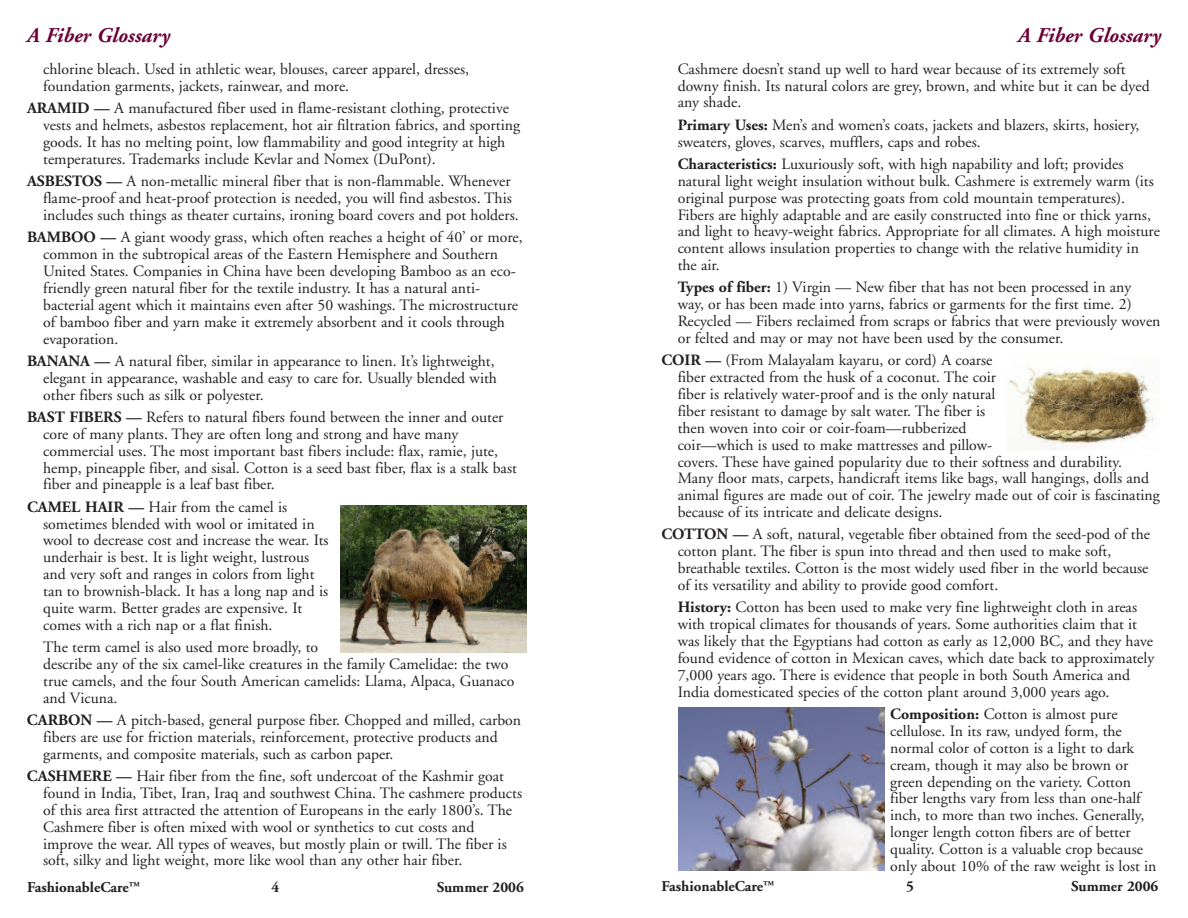
<style>
.page{position:relative;width:1188px;height:918px;background:#fff}
.page>*{position:absolute;margin:0;border:0;box-sizing:border-box;transform-origin:0 0}
.t1{font:italic 700 21px "Adobe Garamond";color:#6a0039}
.t2{font:15.75px/17px "Adobe Garamond";color:#231f20}
.t3{font:700 15px "Adobe Garamond";color:#231f20}
.s1{font-weight:700}
</style>
<div class="page">
<img style="left:1008px;top:365px;width:149px;height:85px">
<img style="left:678px;top:708px;width:206px;height:162px">
<img style="left:341px;top:506px;width:185px;height:147px">
<h1 class="t1" style="left:27px;top:27px;width:144px">A Fiber Glossary</h1>
<p class="t2" style="left:43px;top:62px;width:427px">chlorine bleach. Used in athletic wear, blouses, career apparel, dresses, foundation garments, jackets, rainwear, and more.</p>
<p class="t2" style="left:43px;top:101px;width:478px;text-indent:-16px"><span class="s1">ARAMID —</span> A manufactured fiber used in flame-resistant clothing, protective vests and helmets, asbestos replacement, hot air filtration fabrics, and sporting goods. It has no melting point, low flammability and good integrity at high temperatures. Trademarks include Kevlar and Nomex (DuPont).</p>
<p class="t2" style="left:43px;top:174px;width:477px;text-indent:-16px"><span class="s1">ASBESTOS —</span> A non-metallic mineral fiber that is non-flammable. Whenever flame-proof and heat-proof protection is needed, you will find asbestos. This includes such things as theater curtains, ironing board covers and pot holders.</p>
<p class="t2" style="left:43px;top:230px;width:481px;text-indent:-16px"><span class="s1">BAMBOO —</span> A giant woody grass, which often reaches a height of 40’ or more, common in the subtropical areas of the Eastern Hemisphere and Southern United States. Companies in China have been developing Bamboo as an eco&shy;friendly green natural fiber for the textile industry. It has a natural anti&shy;bacterial agent which it maintains even after 50 washings. The microstructure of bamboo fiber and yarn make it extremely absorbent and it cools through evaporation.</p>
<p class="t2" style="left:43px;top:354px;width:455px;text-indent:-16px"><span class="s1">BANANA —</span> A natural fiber, similar in appearance to linen. It’s lightweight, elegant in appearance, washable and easy to care for. Usually blended with other fibers such as silk or polyester.</p>
<p class="t2" style="left:43px;top:410px;width:475px;text-indent:-16px"><span class="s1">BAST FIBERS —</span> Refers to natural fibers found between the inner and outer core of many plants. They are often long and strong and have many commercial uses. The most important bast fibers include: flax, ramie, jute, hemp, pineapple fiber, and sisal. Cotton is a seed bast fiber, flax is a stalk bast fiber and pineapple is a leaf bast fiber.</p>
<p class="t2" style="left:43px;top:500px;width:287px;text-indent:-16px"><span class="s1">CAMEL HAIR —</span> Hair from the camel is sometimes blended with wool or imitated in wool to decrease cost and increase the wear. Its underhair is best. It is light weight, lustrous and very soft and ranges in colors from light tan to brownish-black. It has a long nap and is quite warm. Better grades are expensive. It comes with a rich nap or a flat finish.</p>
<p class="t2" style="left:43px;top:640px;width:473px">The term camel is also used more broadly, to<br>describe any of the six camel-like creatures in the family Camelidae: the two true camels, and the four South American camelids: Llama, Alpaca, Guanaco and Vicuna.</p>
<p class="t2" style="left:43px;top:713px;width:480px;text-indent:-16px"><span class="s1">CARBON —</span> A pitch-based, general purpose fiber. Chopped and milled, carbon fibers are use for friction materials, reinforcement, protective products and garments, and composite materials, such as carbon paper.</p>
<p class="t2" style="left:43px;top:769px;width:480px;text-indent:-16px"><span class="s1">CASHMERE —</span> Hair fiber from the fine, soft undercoat of the Kashmir goat found in India, Tibet, Iran, Iraq and southwest China. The cashmere products of this area first attracted the attention of Europeans in the early 1800’s. The Cashmere fiber is often mixed with wool or synthetics to cut costs and improve the wear. All types of weaves, but mostly plain or twill. The fiber is soft, silky and light weight, more like wool than any other hair fiber.</p>
<p class="t3" style="left:27px;top:881px;width:114px">FashionableCare<sup>™</sup></p>
<p class="t3" style="left:272px;top:881px;width:9px">4</p>
<p class="t3" style="left:437px;top:881px;width:88px">Summer 2006</p>
<h1 class="t1" style="left:1018px;top:27px;width:144px">A Fiber Glossary</h1>
<p class="t2" style="left:678px;top:62px;width:473px">Cashmere doesn’t stand up well to hard wear because of its extremely soft downy finish. Its natural colors are grey, brown, and white but it can be dyed any shade.</p>
<p class="t2" style="left:678px;top:118px;width:463px"><span class="s1">Primary Uses:</span> Men’s and women’s coats, jackets and blazers, skirts, hosiery, sweaters, gloves, scarves, mufflers, caps and robes.</p>
<p class="t2" style="left:678px;top:157px;width:484px"><span class="s1">Characteristics:</span> Luxuriously soft, with high napability and loft; provides natural light weight insulation without bulk. Cashmere is extremely warm (its original purpose was protecting goats from cold mountain temperatures).<br>Fibers are highly adaptable and are easily constructed into fine or thick yarns, and light to heavy-weight fabrics. Appropriate for all climates. A high moisture content allows insulation properties to change with the relative humidity in the air.</p>
<p class="t2" style="left:678px;top:280px;width:484px"><span class="s1">Types of fiber:</span> 1) Virgin — New fiber that has not been processed in any way, or has been made into yarns, fabrics or garments for the first time. 2)<br>Recycled — Fibers reclaimed from scraps or fabrics that were previously woven or felted and may or may not have been used by the consumer.</p>
<p class="t2" style="left:678px;top:353px;width:484px;text-indent:-16px"><span class="s1">COIR —</span> (From Malayalam kayaru, or cord) A coarse<br>fiber extracted from the husk of a coconut. The coir<br>fiber is relatively water-proof and is the only natural<br>fiber resistant to damage by salt water. The fiber is<br>then woven into coir or coir-foam—rubberized<br>coir—which is used to make mattresses and pillow-<br>covers. These have gained popularity due to their softness and durability.<br>Many floor mats, carpets, handicraft items like bags, wall hangings, dolls and animal figures are made out of coir. The jewelry made out of coir is fascinating because of its intricate and delicate designs.</p>
<p class="t2" style="left:678px;top:527px;width:474px;text-indent:-16px"><span class="s1">COTTON —</span> A soft, natural, vegetable fiber obtained from the seed-pod of the cotton plant. The fiber is spun into thread and then used to make soft, breathable textiles. Cotton is the most widely used fiber in the world because of its versatility and ability to provide good comfort.</p>
<p class="t2" style="left:678px;top:600px;width:478px"><span class="s1">History:</span> Cotton has been used to make very fine lightweight cloth in areas with tropical climates for thousands of years. Some authorities claim that it was likely that the Egyptians had cotton as early as 12,000 BC, and they have found evidence of cotton in Mexican caves, which date back to approximately 7,000 years ago. There is evidence that people in both South America and India domesticated species of the cotton plant around 3,000 years ago.</p>
<p class="t2" style="left:890px;top:707px;width:268px"><span class="s1">Composition:</span> Cotton is almost pure cellulose. In its raw, undyed form, the normal color of cotton is a light to dark cream, though it may also be brown or green depending on the variety. Cotton fiber lengths vary from less than one-half inch, to more than two inches. Generally, longer length cotton fibers are of better quality. Cotton is a valuable crop because only about 10% of the raw weight is lost in</p>
<p class="t3" style="left:662px;top:880px;width:114px">FashionableCare<sup>™</sup></p>
<p class="t3" style="left:906px;top:880px;width:9px">5</p>
<p class="t3" style="left:1071px;top:880px;width:88px">Summer 2006</p>
</div>
